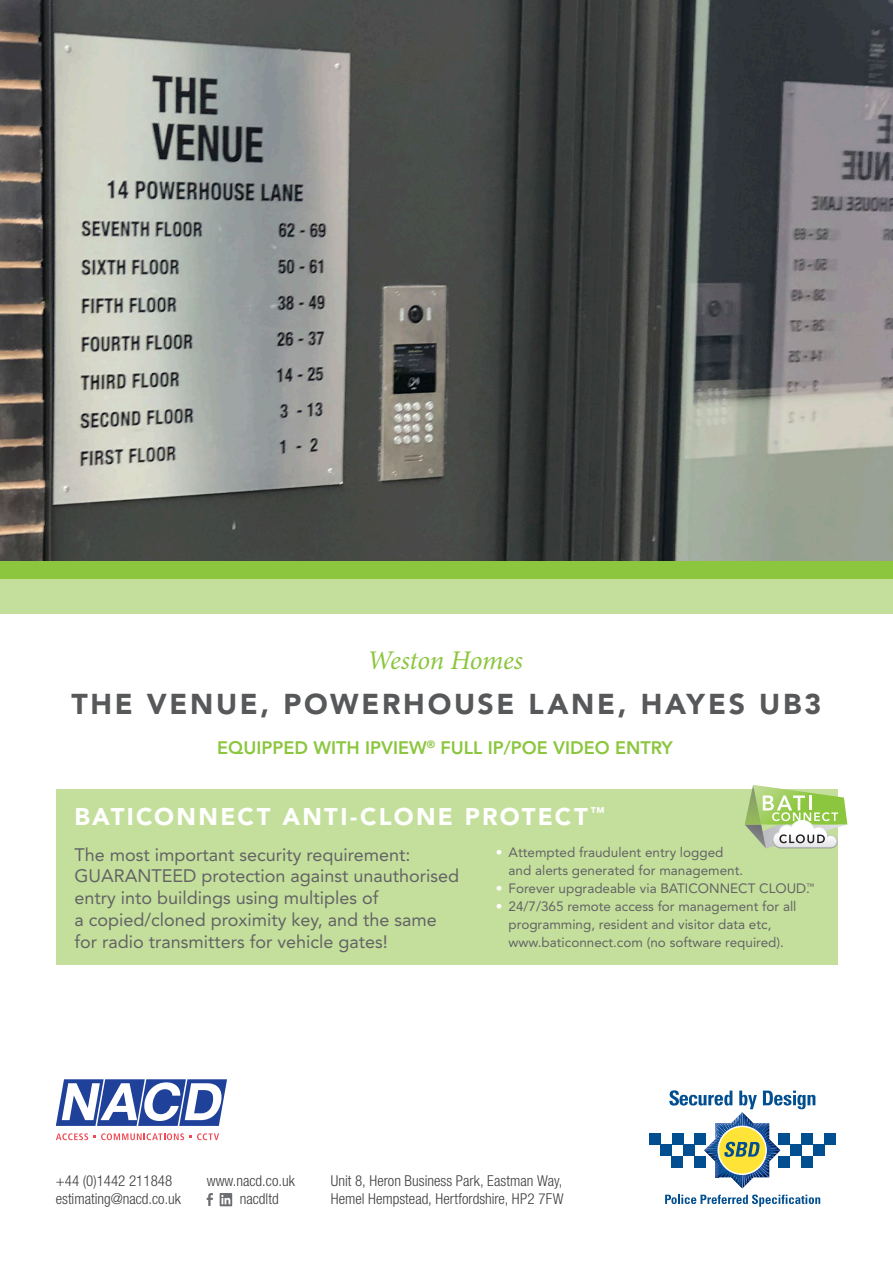
<style>
.page{position:relative;width:893px;height:1263px;background:#fff}
.page>*{position:absolute;margin:0;border:0;box-sizing:border-box;transform-origin:0 0}
.t1{font:900 28.5px "Avenir LT Std";letter-spacing:.095em;color:#57585a}
.t2{font:italic 27px "Minion Pro";letter-spacing:-.01em;color:#8bc63e}
.t3{font:900 24px "Avenir LT Std";letter-spacing:.095em;color:#fff}
.t4{font:18px "Avenir LT Std";color:#636366}
.t5{font:800 18px "Avenir LT Std";color:#8bc63e}
.t6{font:300 condensed 15px "Helvetica Neue LT Std";color:#3e3e3f}
.t7{font:13.5px/18px "Avenir LT Std";color:#636366}
.s1{color:#fff}
</style>
<div class="page">
<img style="left:0;top:0;width:893px;height:561px">
<div style="left:0;top:578px;width:893px;height:36px;background:#c4df9b"></div>
<div style="left:0;top:561px;width:893px;height:18px;background:#8bc63e"></div>
<svg style="left:56px;top:1079px;width:171px;height:47px"></svg>
<svg style="left:56px;top:1133px;width:163px;height:7px"></svg>
<div style="left:56px;top:789px;width:781px;height:176px;background:#c4df9b"></div>
<svg style="left:745px;top:785px;width:102px;height:63px"></svg>
<svg style="left:220px;top:1193px;width:12px;height:13px"></svg>
<svg style="left:207px;top:1193px;width:6px;height:13px"></svg>
<div style="left:649px;top:1133px;width:11px;height:12px;background:#014f90"></div>
<div style="left:660px;top:1145px;width:12px;height:11px;background:#014f90"></div>
<div style="left:824px;top:1133px;width:12px;height:12px;background:#014f90"></div>
<div style="left:813px;top:1145px;width:11px;height:11px;background:#014f90"></div>
<svg style="left:669px;top:1090px;width:146px;height:98px"></svg>
<svg style="left:665px;top:1194px;width:155px;height:13px"></svg>
<p class="t2" style="left:367px;top:642px;width:157px">Weston Homes</p>
<p class="t1" style="left:72px;top:686px;width:751px">THE VENUE, POWERHOUSE LANE, HAYES UB3</p>
<p class="t5" style="left:217px;top:737px;width:457px">EQUIPPED WITH IPVIEW<sup>®</sup> FULL IP/POE VIDEO ENTRY</p>
<p class="t3" style="left:74px;top:802px;width:532px">BATICONNECT ANTI-CLONE PROTECT<sup>™</sup></p>
<p class="t4" style="left:74px;top:844px;width:338px">The most important security requirement:</p>
<p class="t4" style="left:74px;top:866px;width:386px">GUARANTEED protection against unauthorised</p>
<p class="t4" style="left:74px;top:887px;width:306px">entry into buildings using multiples of</p>
<p class="t4" style="left:74px;top:909px;width:364px">a copied/cloned proximity key, and the same</p>
<p class="t4" style="left:74px;top:931px;width:315px">for radio transmitters for vehicle gates!</p>
<p class="t7" style="left:509px;top:844px;width:236px;text-indent:-13px"><span class="s1">•</span> Attempted fraudulent entry logged and alerts generated for management.</p>
<p class="t7" style="left:496px;top:880px;width:320px"><span class="s1">•</span> Forever upgradeable via BATICONNECT CLOUD.<sup>™</sup></p>
<p class="t7" style="left:509px;top:898px;width:289px;text-indent:-13px"><span class="s1">•</span> 24/7/365 remote access for management for all programming, resident and visitor data etc, www.baticonnect.com (no software required).</p>
<p class="t6" style="left:56px;top:1172px;width:118px">+44 (0)1442 211848</p>
<p class="t6" style="left:207px;top:1172px;width:89px">www.nacd.co.uk</p>
<p class="t6" style="left:240px;top:1189px;width:40px">nacdltd</p>
<p class="t6" style="left:331px;top:1172px;width:233px">Unit 8, Heron Business Park, Eastman Way,</p>
<p class="t6" style="left:56px;top:1189px;width:127px">estimating@nacd.co.uk</p>
<p class="t6" style="left:331px;top:1190px;width:234px">Hemel Hempstead, Hertfordshire, HP2 7FW</p>
</div>
